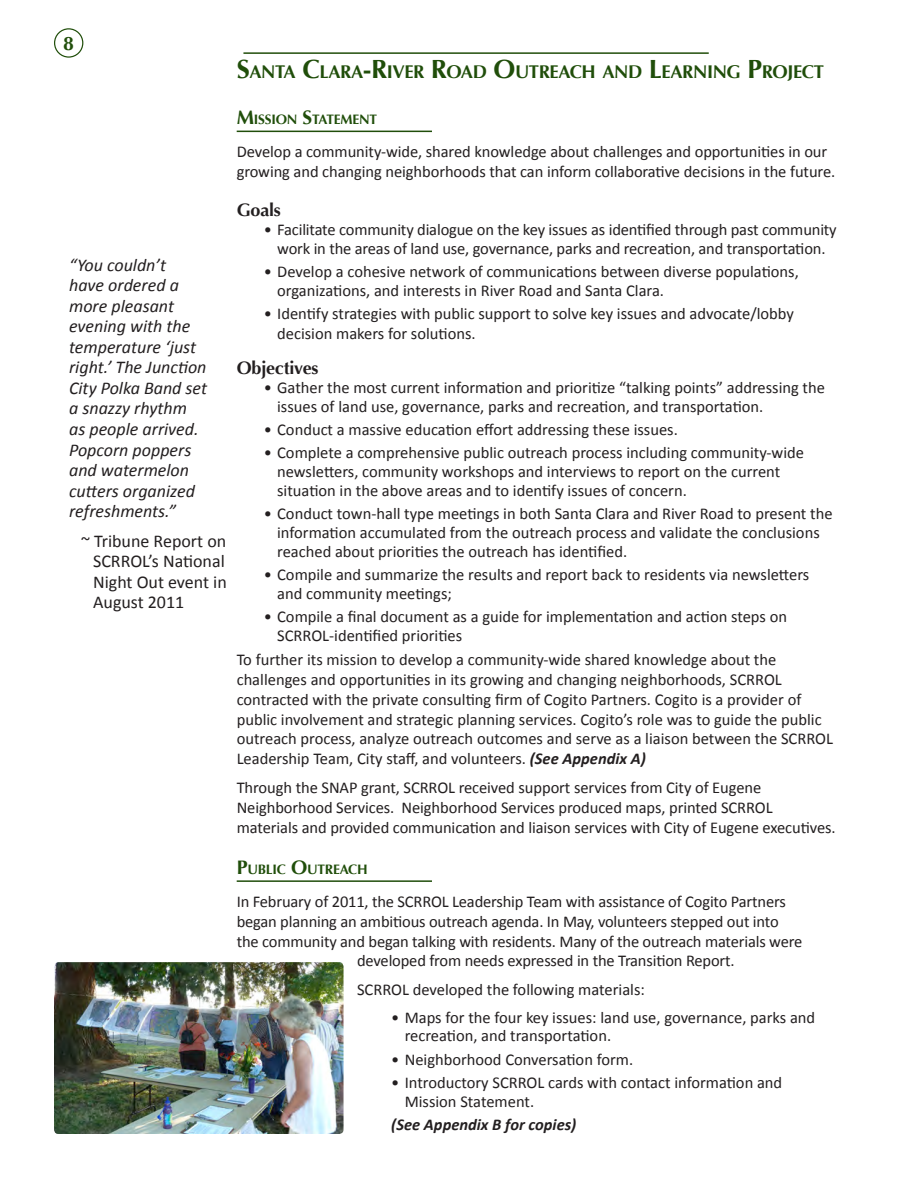
<style>
.page{position:relative;width:918px;height:1188px;background:#fff}
.page>*{position:absolute;margin:0;border:0;box-sizing:border-box;transform-origin:0 0}
.t1{font:700 19.5px "Optima";color:#204e0a}
.t2{font:700 18.3px "Optima";letter-spacing:-.02em;color:#204e0a}
.t3{font:italic 18px/20.5px "Calibri";color:#231f20}
.t4{font:18px/20.5px "Calibri";color:#231f20;text-align:justify}
.t5{font:700 18px "Optima";letter-spacing:-.01em;color:#231f20}
.t6{font:16.5px/18.8px "Calibri";color:#231f20}
.t7{font:italic 700 16.5px "Calibri";color:#231f20}
.t8{font:700 13.65px "Optima";letter-spacing:-.015em;color:#204e0a}
.s1{font-size:26.25px}
.s2{font-size:19.5px}
.s3{font-weight:700;font-style:italic}
</style>
<div class="page">
<div style="left:54px;top:28px;width:29px;height:30px;border:1px solid #204e0a;border-radius:50%"></div>
<hr style="left:243px;top:52px;width:466px;height:2px;background:#204e0a">
<hr style="left:237px;top:131px;width:195px;height:1px;background:#204e0a">
<hr style="left:237px;top:880px;width:195px;height:2px;background:#204e0a">
<img style="left:54px;top:962px;width:290px;height:172px">
<p class="t1" style="left:63px;top:32px;width:12px">8</p>
<p class="t3" style="left:69px;top:253px;width:140px">“You couldn’t<br>have ordered a more pleasant evening with the temperature ‘just right.’ The Junction<br>City Polka Band set a snazzy rhythm as people arrived.<br>Popcorn poppers and watermelon cutters organized refreshments.”</p>
<p class="t4" style="left:93px;top:530px;width:135px;text-indent:-12px">~ Tribune Report on SCRROL’s National Night Out event in August 2011</p>
<p class="t2" style="left:237px;top:61px;width:589px"><span class="s1">S</span>ANTA <span class="s1">C</span>LARA<span class="s1">-R</span>IVER <span class="s1">R</span>OAD <span class="s1">O</span>UTREACH AND <span class="s1">L</span>EARNING <span class="s1">P</span>ROJECT</p>
<p class="t8" style="left:237px;top:111px;width:142px"><span class="s2">M</span>ISSION <span class="s2">S</span>TATEMENT</p>
<p class="t6" style="left:237px;top:141px;width:600px;line-height:19.8px">Develop a community-wide, shared knowledge about challenges and opportunities in our growing and changing neighborhoods that can inform collaborative decisions in the future.</p>
<p class="t5" style="left:237px;top:200px;width:46px">Goals</p>
<p class="t6" style="left:264px;top:219px;width:575px;text-align:center">• Facilitate community dialogue on the key issues as identified through past community work in the areas of land use, governance, parks and recreation, and transportation.</p>
<p class="t6" style="left:277px;top:262px;width:523px;text-indent:-13px">• Develop a cohesive network of communications between diverse populations, organizations, and interests in River Road and Santa Clara.</p>
<p class="t6" style="left:277px;top:303px;width:518px;line-height:19.8px;text-indent:-13px">• Identify strategies with public support to solve key issues and advocate/lobby decision makers for solutions.</p>
<p class="t5" style="left:237px;top:358px;width:83px">Objectives</p>
<p class="t6" style="left:277px;top:377px;width:549px;text-indent:-13px">• Gather the most current information and prioritize “talking points” addressing the issues of land use, governance, parks and recreation, and transportation.</p>
<p class="t6" style="left:264px;top:419px;width:416px">• Conduct a massive education effort addressing these issues.</p>
<p class="t6" style="left:277px;top:443px;width:528px;text-indent:-13px">• Complete a comprehensive public outreach process including community-wide newsletters, community workshops and interviews to report on the current situation in the above areas and to identify issues of concern.</p>
<p class="t6" style="left:277px;top:504px;width:557px;text-indent:-13px">• Conduct town-hall type meetings in both Santa Clara and River Road to present the information accumulated from the outreach process and validate the conclusions reached about priorities the outreach has identified.</p>
<p class="t6" style="left:277px;top:564px;width:534px;text-indent:-13px">• Compile and summarize the results and report back to residents via newsletters and community meetings;</p>
<p class="t6" style="left:277px;top:607px;width:511px;text-indent:-13px">• Compile a final document as a guide for implementation and action steps on<br>SCRROL-identified priorities</p>
<p class="t6" style="left:237px;top:649px;width:598px;line-height:19.8px">To further its mission to develop a community-wide shared knowledge about the challenges and opportunities in its growing and changing neighborhoods, SCRROL contracted with the private consulting firm of Cogito Partners. Cogito is a provider of public involvement and strategic planning services. Cogito’s role was to guide the public outreach process, analyze outreach outcomes and serve as a liaison between the SCRROL Leadership Team, City staff, and volunteers. <span class="s3">(See Appendix A)</span></p>
<p class="t6" style="left:237px;top:777px;width:601px;line-height:19.8px">Through the SNAP grant, SCRROL received support services from City of Eugene<br>Neighborhood Services. Neighborhood Services produced maps, printed SCRROL materials and provided communication and liaison services with City of Eugene executives.</p>
<p class="t8" style="left:237px;top:861px;width:132px"><span class="s2">P</span>UBLIC <span class="s2">O</span>UTREACH</p>
<p class="t6" style="left:237px;top:891px;width:551px">In February of 2011, the SCRROL Leadership Team with assistance of Cogito Partners</p>
<p class="t6" style="left:237px;top:911px;width:544px">began planning an ambitious outreach agenda. In May, volunteers stepped out into</p>
<p class="t6" style="left:237px;top:931px;width:567px">the community and began talking with residents. Many of the outreach materials were</p>
<p class="t6" style="left:357px;top:951px;width:379px">developed from needs expressed in the Transition Report.</p>
<p class="t6" style="left:357px;top:979px;width:289px">SCRROL developed the following materials:</p>
<p class="t6" style="left:405px;top:1007px;width:412px;text-indent:-13px">• Maps for the four key issues: land use, governance, parks and recreation, and transportation.</p>
<p class="t6" style="left:391px;top:1049px;width:244px">• Neighborhood Conversation form.</p>
<p class="t6" style="left:405px;top:1073px;width:379px;text-indent:-13px">• Introductory SCRROL cards with contact information and<br>Mission Statement.</p>
<p class="t7" style="left:391px;top:1115px;width:187px">(See Appendix B for copies)</p>
</div>
